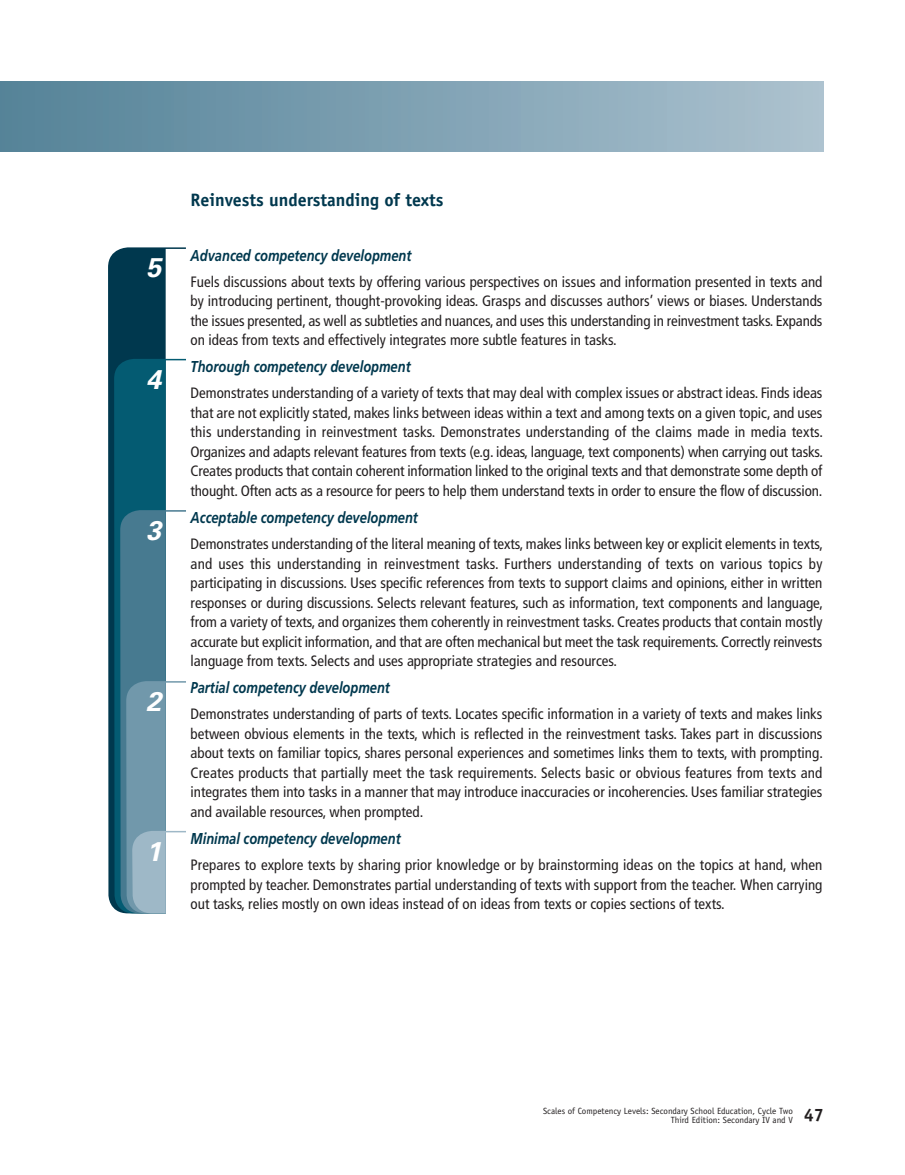
<style>
.page{position:relative;width:905px;height:1175px;background:#fff}
.page>*{position:absolute;margin:0;border:0;box-sizing:border-box;transform-origin:0 0}
.t1{font:italic 700 27px "Univers";color:#fff}
.t2{font:700 18px "Officina Sans";color:#00384e}
.t3{font:700 18px "Officina Sans";color:#231f20}
.t4{font:italic 700 15.75px "Frutiger";color:#00384e;scale:.82 1}
.t5{font:condensed 15px/19.5px "Frutiger";color:#231f20;text-align:justify}
.t6{font:9px/9px "Officina Sans";color:#231f20;text-align:right}
</style>
<div class="page">
<svg style="left:108px;top:247px;width:78px;height:661px;fill:#00384e"></svg>
<svg style="left:114px;top:359px;width:72px;height:554px"></svg>
<div style="left:0;top:81px;width:824px;height:70px;background:linear-gradient(to right,#538298,#acc2cf)"></div>
<h1 class="t1" style="left:146px;top:258px;width:17px">5</h1>
<h1 class="t1" style="left:146px;top:369px;width:17px">4</h1>
<h1 class="t1" style="left:146px;top:520px;width:17px">3</h1>
<h1 class="t1" style="left:146px;top:691px;width:17px">2</h1>
<h1 class="t1" style="left:146px;top:841px;width:17px">1</h1>
<p class="t2" style="left:190px;top:193px;width:254px">Reinvests understanding of texts</p>
<p class="t4" style="left:190px;top:249px;width:271px">Advanced competency development</p>
<p class="t5" style="left:190px;top:273px;width:633px">Fuels discussions about texts by offering various perspectives on issues and information presented in texts and by introducing pertinent, thought-provoking ideas. Grasps and discusses authors’ views or biases. Understands the issues presented, as well as subtleties and nuances, and uses this understanding in reinvestment tasks. Expands on ideas from texts and effectively integrates more subtle features in tasks.</p>
<p class="t4" style="left:190px;top:361px;width:270px">Thorough competency development</p>
<p class="t5" style="left:190px;top:385px;width:634px">Demonstrates understanding of a variety of texts that may deal with complex issues or abstract ideas. Finds ideas that are not explicitly stated, makes links between ideas within a text and among texts on a given topic, and uses this understanding in reinvestment tasks. Demonstrates understanding of the claims made in media texts.<br>Organizes and adapts relevant features from texts (e.g. ideas, language, text components) when carrying out tasks.<br>Creates products that contain coherent information linked to the original texts and that demonstrate some depth of thought. Often acts as a resource for peers to help them understand texts in order to ensure the flow of discussion.</p>
<p class="t4" style="left:190px;top:511px;width:279px">Acceptable competency development</p>
<p class="t5" style="left:190px;top:535px;width:634px">Demonstrates understanding of the literal meaning of texts, makes links between key or explicit elements in texts, and uses this understanding in reinvestment tasks. Furthers understanding of texts on various topics by participating in discussions. Uses specific references from texts to support claims and opinions, either in written responses or during discussions. Selects relevant features, such as information, text components and language, from a variety of texts, and organizes them coherently in reinvestment tasks. Creates products that contain mostly accurate but explicit information, and that are often mechanical but meet the task requirements. Correctly reinvests language from texts. Selects and uses appropriate strategies and resources.</p>
<p class="t4" style="left:190px;top:681px;width:244px">Partial competency development</p>
<p class="t5" style="left:190px;top:705px;width:634px">Demonstrates understanding of parts of texts. Locates specific information in a variety of texts and makes links between obvious elements in the texts, which is reflected in the reinvestment tasks. Takes part in discussions about texts on familiar topics, shares personal experiences and sometimes links them to texts, with prompting.<br>Creates products that partially meet the task requirements. Selects basic or obvious features from texts and integrates them into tasks in a manner that may introduce inaccuracies or incoherencies. Uses familiar strategies and available resources, when prompted.</p>
<p class="t4" style="left:190px;top:832px;width:258px">Minimal competency development</p>
<p class="t5" style="left:190px;top:856px;width:633px">Prepares to explore texts by sharing prior knowledge or by brainstorming ideas on the topics at hand, when prompted by teacher. Demonstrates partial understanding of texts with support from the teacher. When carrying out tasks, relies mostly on own ideas instead of on ideas from texts or copies sections of texts.</p>
<p class="t6" style="left:543px;top:1107px;width:251px">Scales of Competency Levels: Secondary School Education, Cycle Two<br>Third Edition: Secondary IV and V</p>
<p class="t3" style="left:804px;top:1107px;width:21px">47</p>
</div>
